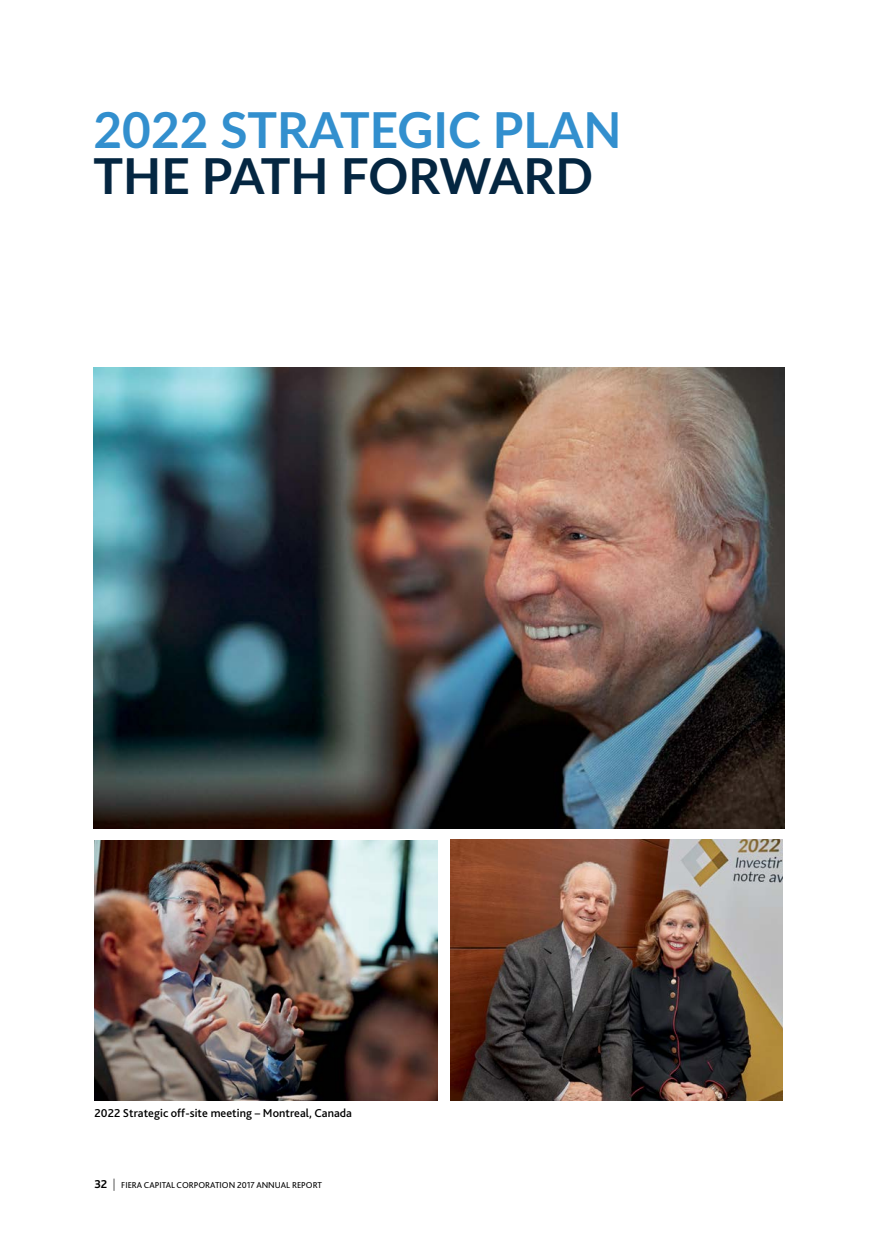
<style>
.page{position:relative;width:891px;height:1242px;background:#fff}
.page>*{position:absolute;margin:0;border:0;box-sizing:border-box;transform-origin:0 0}
.t1{font:700 49.5px "Lato";color:#328fce}
.t2{font:700 49.5px "Lato";color:#042641}
.t3{font:500 12px "Bliss 2";letter-spacing:.005em;color:#000}
.t4{font:9px "Bliss 2";color:#000}
.s1{font-weight:700;font-size:12px}
.s2{font-weight:200;font-size:12px}
</style>
<div class="page">
<img style="left:94px;top:368px;width:691px;height:460px">
<img style="left:94px;top:840px;width:343px;height:260px">
<img style="left:450px;top:840px;width:333px;height:260px">
<h1 class="t1" style="left:94px;top:93px;width:530px">2022 STRATEGIC PLAN</h1>
<h1 class="t2" style="left:94px;top:140px;width:501px">THE PATH FORWARD</h1>
<p class="t3" style="left:94px;top:1105px;width:259px">2022 Strategic off-site meeting – Montreal, Canada</p>
<p class="t4" style="left:94px;top:1179px;width:229px"><span class="s1">32</span> <span class="s2">|</span> FIERA CAPITAL CORPORATION 2017 ANNUAL REPORT</p>
</div>
